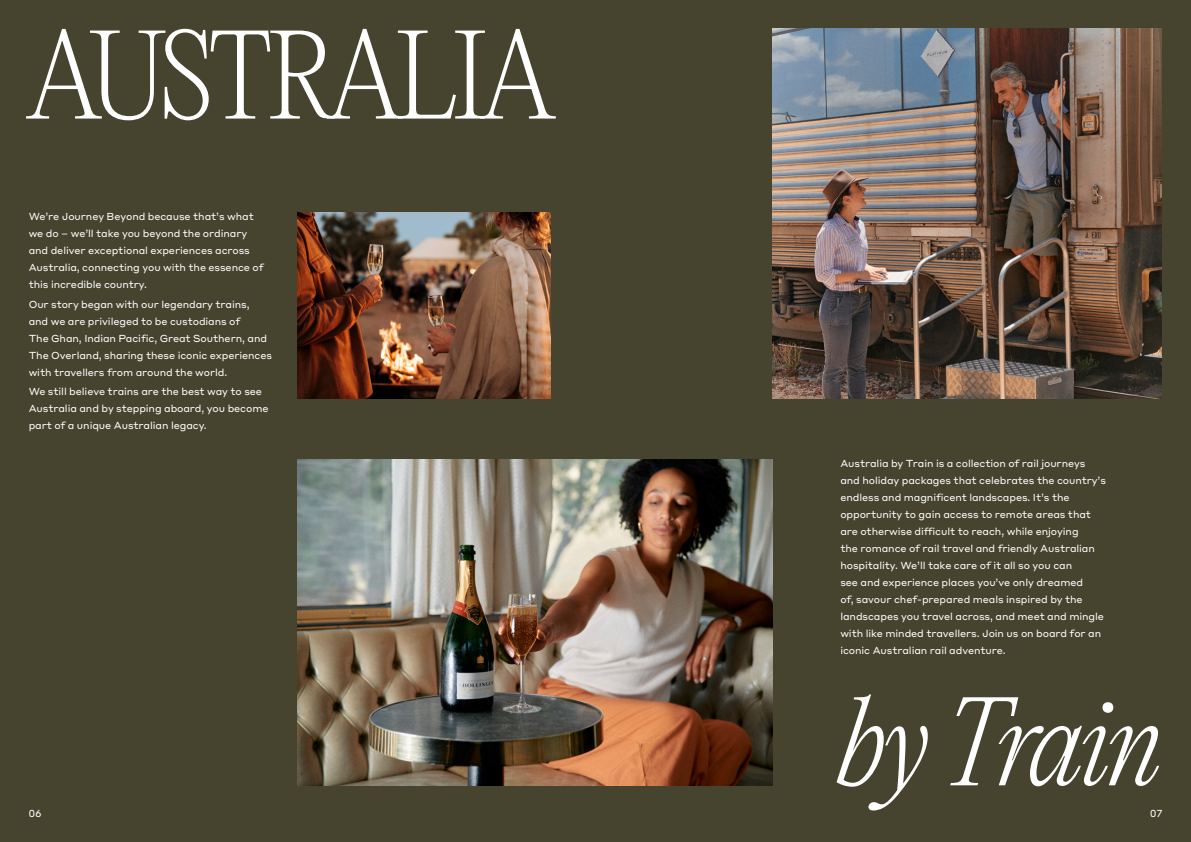
<style>
.page{position:relative;width:1191px;height:842px;background:#46432f}
.page>*{position:absolute;margin:0;border:0;box-sizing:border-box;transform-origin:0 0}
.t1{font:200 110px "PP Editorial New";letter-spacing:-.045em;color:#fff}
.t2{font:italic 200 110px "PP Editorial New";letter-spacing:-.04em;color:#fff}
.t3{font:10px/17px "Styrene A";letter-spacing:-.01em;color:#fff}
</style>
<div class="page">
<img style="left:298px;top:459px;width:474px;height:326px">
<img style="left:298px;top:213px;width:252px;height:185px">
<img style="left:772px;top:28px;width:389px;height:370px">
<p class="t1" style="left:28px;top:1px;width:526px">AUSTRALIA</p>
<p class="t3" style="left:29px;top:207px;width:236px">We’re Journey Beyond because that’s what we do – we’ll take you beyond the ordinary and deliver exceptional experiences across Australia, connecting you with the essence of this incredible country.</p>
<p class="t3" style="left:29px;top:295px;width:245px">Our story began with our legendary trains,<br>and we are privileged to be custodians of<br>The Ghan, Indian Pacific, Great Southern, and The Overland, sharing these iconic experiences with travellers from around the world.</p>
<p class="t3" style="left:29px;top:382px;width:241px">We still believe trains are the best way to see<br>Australia and by stepping aboard, you become part of a unique Australian legacy.</p>
<p class="t3" style="left:840px;top:454px;width:267px">Australia by Train is a collection of rail journeys and holiday packages that celebrates the country’s endless and magnificent landscapes. It’s the opportunity to gain access to remote areas that are otherwise difficult to reach, while enjoying<br>the romance of rail travel and friendly Australian hospitality. We’ll take care of it all so you can<br>see and experience places you’ve only dreamed<br>of, savour chef-prepared meals inspired by the landscapes you travel across, and meet and mingle with like minded travellers. Join us on board for an iconic Australian rail adventure.</p>
<p class="t2" style="left:835px;top:667px;width:328px">by Train</p>
<p class="t3" style="left:28px;top:804px;width:15px">06</p>
<p class="t3" style="left:1149px;top:804px;width:14px">07</p>
</div>
